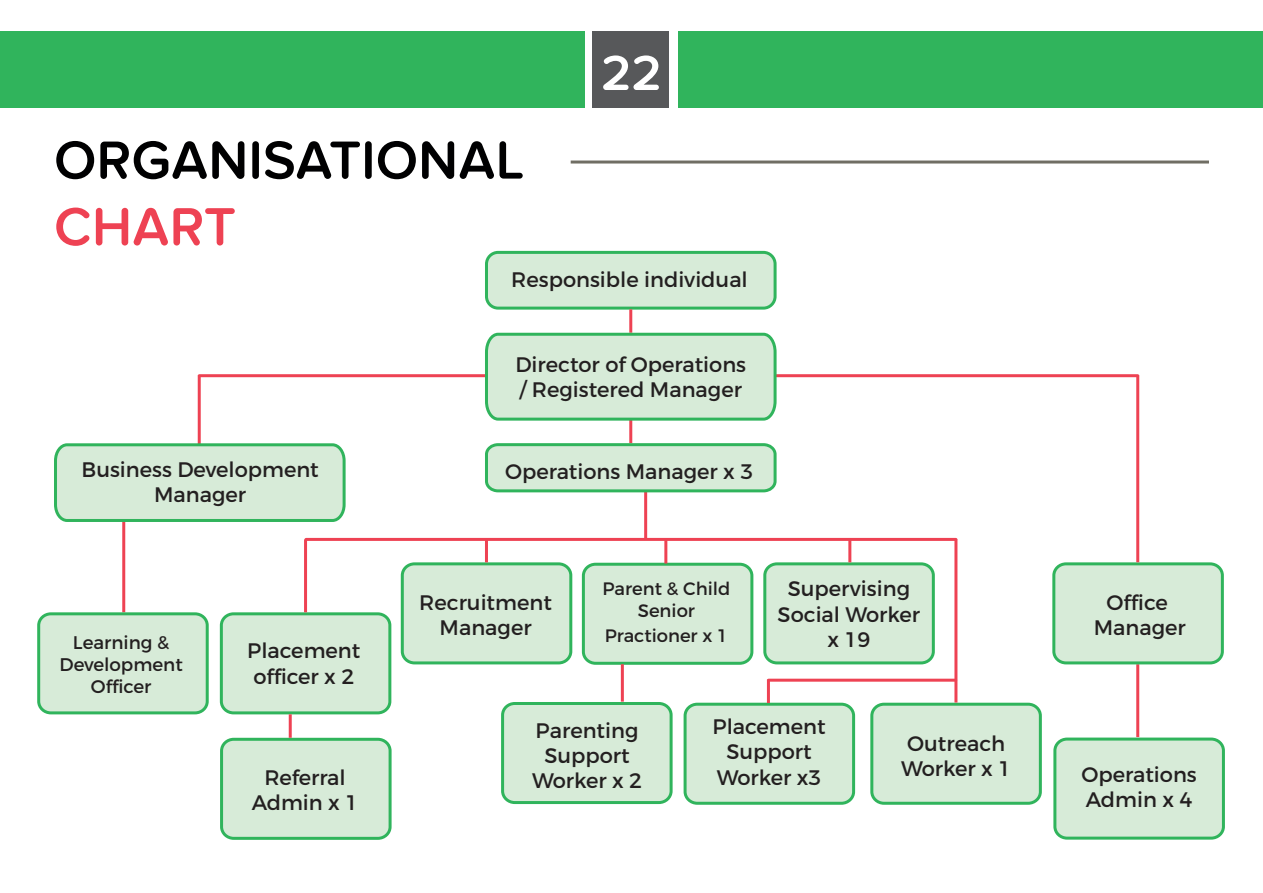
<style>
.page{position:relative;width:1263px;height:893px;background:#fff}
.page>*{position:absolute;margin:0;border:0;box-sizing:border-box;transform-origin:0 0}
.t1{font:600 55.5px "Proxima Nova Soft";color:#000001}
.t2{font:600 55.5px "Proxima Nova Soft";color:#ee4253}
.t3{font:600 51px "Proxima Nova Soft";color:#fff}
.t4{font:21px/25.2px "Montserrat";color:#231f20}
.t5{font:18.3px/21.9px "Montserrat";color:#231f20;text-align:center}
.t6{font:18px/21.6px "Montserrat";color:#231f20;text-align:center}
</style>
<div class="page">
<hr style="left:122px;top:517px;width:3px;height:95px;background:#ee4253">
<hr style="left:199px;top:374px;width:287px;height:3px;background:#ee4253">
<div style="left:0;top:31px;width:585px;height:77px;background:#30b45c"></div>
<div style="left:678px;top:31px;width:585px;height:77px;background:#30b45c"></div>
<div style="left:592px;top:31px;width:77px;height:77px;background:#57585a"></div>
<hr style="left:571px;top:161px;width:638px;height:3px;background:#706e64">
<div style="left:486px;top:252px;width:289px;height:56px;background:#d7ebd8;border-radius:12px"></div>
<div style="left:485px;top:251px;width:291px;height:59px;border:3px solid #30b45c;border-radius:12px"></div>
<div style="left:1055px;top:739px;width:168px;height:99px;background:#d7ebd8;border-radius:12px"></div>
<div style="left:1053px;top:738px;width:172px;height:102px;border:3px solid #30b45c;border-radius:12px"></div>
<div style="left:221px;top:614px;width:169px;height:99px;background:#d7ebd8;border-radius:12px"></div>
<div style="left:220px;top:612px;width:171px;height:102px;border:3px solid #30b45c;border-radius:12px"></div>
<div style="left:402px;top:564px;width:169px;height:99px;background:#d7ebd8;border-radius:12px"></div>
<div style="left:401px;top:562px;width:171px;height:102px;border:3px solid #30b45c;border-radius:12px"></div>
<div style="left:765px;top:564px;width:168px;height:99px;background:#d7ebd8;border-radius:12px"></div>
<div style="left:763px;top:562px;width:172px;height:102px;border:3px solid #30b45c;border-radius:12px"></div>
<div style="left:222px;top:739px;width:168px;height:99px;background:#d7ebd8;border-radius:12px"></div>
<div style="left:220px;top:738px;width:172px;height:102px;border:3px solid #30b45c;border-radius:12px"></div>
<div style="left:583px;top:564px;width:169px;height:99px;background:#d7ebd8;border-radius:12px"></div>
<div style="left:582px;top:563px;width:171px;height:102px;border:3px solid #30b45c;border-radius:12px"></div>
<div style="left:503px;top:703px;width:168px;height:99px;background:#d7ebd8;border-radius:12px"></div>
<div style="left:501px;top:702px;width:172px;height:102px;border:3px solid #30b45c;border-radius:12px"></div>
<hr style="left:629px;top:309px;width:3px;height:24px;background:#ee4253">
<hr style="left:629px;top:420px;width:3px;height:23px;background:#ee4253">
<hr style="left:644px;top:492px;width:3px;height:47px;background:#ee4253">
<hr style="left:289px;top:714px;width:3px;height:24px;background:#ee4253">
<hr style="left:1136px;top:664px;width:3px;height:73px;background:#ee4253">
<hr style="left:621px;top:664px;width:3px;height:38px;background:#ee4253">
<div style="left:1054px;top:564px;width:168px;height:99px;background:#d7ebd8;border-radius:12px"></div>
<div style="left:1052px;top:562px;width:172px;height:102px;border:3px solid #30b45c;border-radius:12px"></div>
<hr style="left:664px;top:540px;width:3px;height:23px;background:#ee4253">
<div style="left:872px;top:704px;width:168px;height:99px;background:#d7ebd8;border-radius:12px"></div>
<div style="left:870px;top:703px;width:172px;height:102px;border:3px solid #30b45c;border-radius:12px"></div>
<div style="left:685px;top:704px;width:169px;height:99px;background:#d7ebd8;border-radius:12px"></div>
<div style="left:684px;top:703px;width:171px;height:102px;border:3px solid #30b45c;border-radius:12px"></div>
<hr style="left:767px;top:679px;width:3px;height:24px;background:#ee4253">
<hr style="left:848px;top:539px;width:3px;height:23px;background:#ee4253">
<hr style="left:485px;top:539px;width:3px;height:23px;background:#ee4253">
<hr style="left:306px;top:538px;width:650px;height:3px;background:#ee4253">
<hr style="left:304px;top:539px;width:3px;height:73px;background:#ee4253">
<svg style="left:485px;top:442px;width:292px;height:52px;background:#c3e5ca"></svg>
<hr style="left:954px;top:539px;width:3px;height:163px;background:#ee4253">
<hr style="left:768px;top:679px;width:188px;height:3px;background:#ee4253">
<hr style="left:776px;top:374px;width:362px;height:3px;background:#ee4253">
<hr style="left:1136px;top:375px;width:3px;height:187px;background:#ee4253">
<svg style="left:483px;top:331px;width:295px;height:91px;background:#cbe7d0"></svg>
<hr style="left:198px;top:375px;width:3px;height:69px;background:#ee4253">
<svg style="left:54px;top:442px;width:292px;height:81px;background:#c9e6ce"></svg>
<div style="left:39px;top:614px;width:168px;height:99px;background:#d7ebd8;border-radius:12px"></div>
<div style="left:37px;top:612px;width:172px;height:102px;border:3px solid #30b45c;border-radius:12px"></div>
<p class="t3" style="left:601px;top:44px;width:62px">22</p>
<p class="t1" style="left:54px;top:128px;width:472px">ORGANISATIONAL</p>
<p class="t2" style="left:54px;top:195px;width:183px">CHART</p>
<p class="t4" style="left:511px;top:267px;width:238px">Responsible individual</p>
<p class="t4" style="left:82px;top:456px;width:239px;text-align:center">Business Development<br>Manager</p>
<p class="t5" style="left:60px;top:632px;width:125px">Learning &amp;<br>Development<br>Officer</p>
<p class="t4" style="left:247px;top:638px;width:115px">Placement officer x 2</p>
<p class="t4" style="left:264px;top:765px;width:83px">Referral</p>
<p class="t4" style="left:252px;top:790px;width:108px">Admin x 1</p>
<p class="t4" style="left:515px;top:352px;width:232px">Director of Operations / Registered Manager</p>
<p class="t4" style="left:505px;top:458px;width:250px">Operations Manager x 3</p>
<p class="t4" style="left:419px;top:590px;width:134px;text-align:center">Recruitment<br>Manager</p>
<p class="t6" style="left:602px;top:578px;width:130px">Parent &amp; Child<br>Senior</p>
<p class="t6" style="left:605px;top:624px;width:125px">Practioner x 1</p>
<p class="t4" style="left:788px;top:576px;width:124px">Supervising</p>
<p class="t4" style="left:778px;top:601px;width:144px">Social Worker</p>
<p class="t4" style="left:827px;top:627px;width:44px">x 19</p>
<p class="t4" style="left:532px;top:718px;width:112px;text-align:center">Parenting<br>Support<br>Worker x 2</p>
<p class="t4" style="left:712px;top:714px;width:115px;text-align:center">Placement<br>Support<br>Worker x3</p>
<p class="t4" style="left:901px;top:731px;width:112px">Outreach<br>Worker x 1</p>
<p class="t4" style="left:1106px;top:590px;width:63px">Office</p>
<p class="t4" style="left:1094px;top:615px;width:94px">Manager</p>
<p class="t4" style="left:1081px;top:762px;width:117px">Operations<br>Admin x 4</p>
</div>
